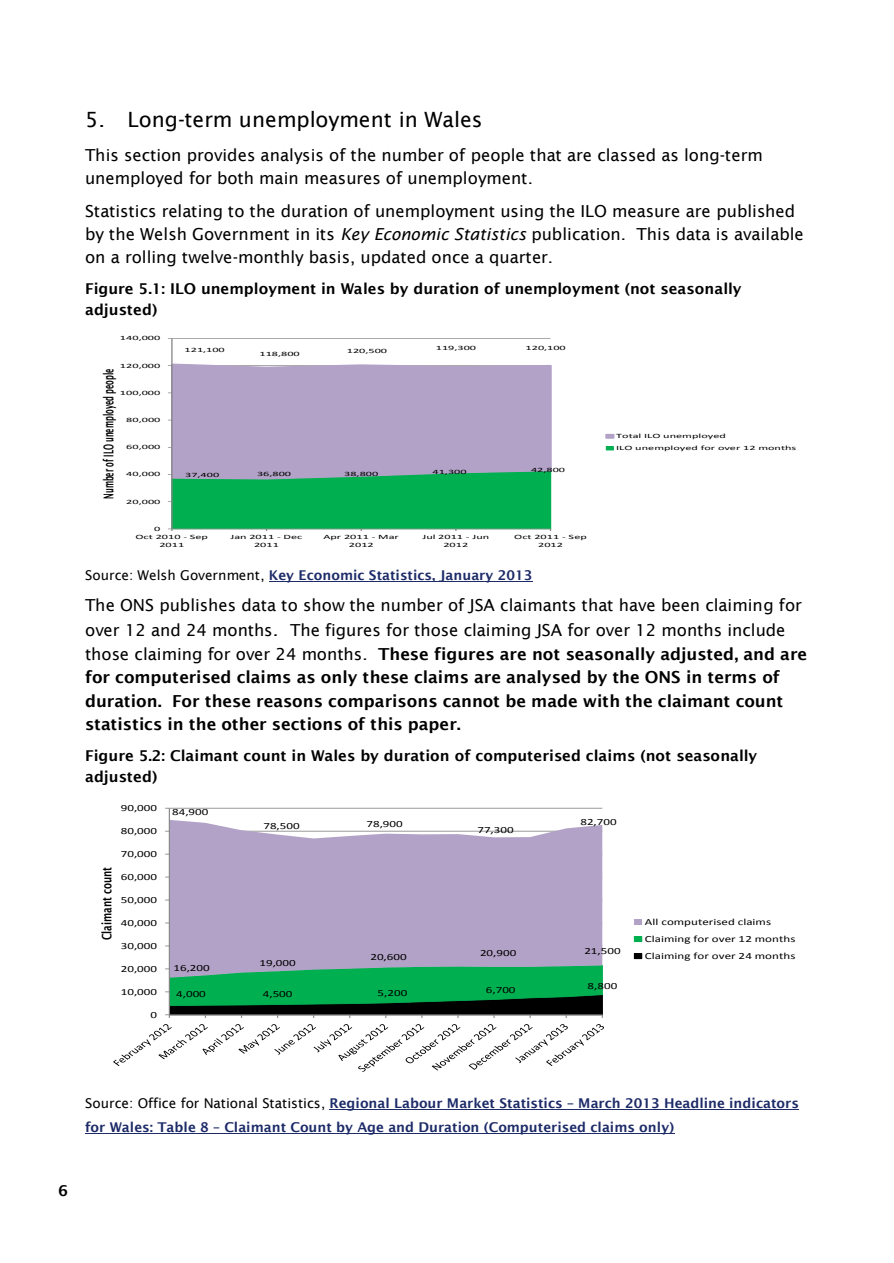
<style>
.page{position:relative;width:894px;height:1263px;background:#fff}
.page>*{position:absolute;margin:0;border:0;box-sizing:border-box;transform-origin:0 0}
.t1{font:21px "Lucida Sans";color:#000}
.t2{font:700 16.5px/23.7px "Lucida Sans";color:#000}
.t3{font:16.5px/23.2px "Lucida Sans";color:#000}
.t4{font:700 15px/21.3px "Lucida Sans";color:#000}
.t5{font:700 13.5px/24px "Lucida Sans";color:#1d2b68}
.t6{font:700 13.5px "Lucida Sans";color:#000;scale:.54 1}
.t7{font:700 13.05px "Lucida Sans";letter-spacing:-.005em;color:#000;scale:.72 1}
.t8{font:9.45px/17.1px "Calibri";color:#000;scale:1.38 1}
.t9{font:6.6px/8.1px "Calibri";color:#000;text-align:center;scale:1.86 1}
.s1{font-style:italic}
.s2{font-weight:400;color:#000}
.s3{font-weight:400}
.s4{font-weight:400;font-size:18px}
</style>
<div class="page">
<hr style="left:269px;top:581px;width:263px;height:1px;background:#1d2b68">
<hr style="left:329px;top:1109px;width:469px;height:1px;background:#1d2b68">
<hr style="left:85px;top:1133px;width:589px;height:1px;background:#1d2b68">
<hr style="left:172px;top:338px;width:378px;height:1px;background:#868686">
<hr style="left:171px;top:338px;width:1px;height:191px;background:#868686">
<svg style="left:168px;top:363px;width:383px;height:168px;background:#7da8a3"></svg>
<div style="left:605px;top:433px;width:9px;height:6px;border:2px solid #b3a2c7"></div>
<svg style="left:606px;top:446px;width:7px;height:4px"></svg>
<hr style="left:169px;top:808px;width:433px;height:1px;background:#868686">
<svg style="left:170px;top:820px;width:432px;height:144px;background:#b9a9cb"></svg>
<hr style="left:169px;top:808px;width:1px;height:206px;background:#868686">
<svg style="left:165px;top:964px;width:438px;height:54px;background:#218a53"></svg>
<svg style="left:113px;top:1024px;width:490px;height:47px"></svg>
<svg style="left:634px;top:919px;width:7px;height:5px"></svg>
<div style="left:633px;top:936px;width:8px;height:6px;border:1px solid #00b050"></div>
<div style="left:633px;top:953px;width:8px;height:6px;border:1px solid #000"></div>
<h2 class="t1" style="left:85px;top:106px;width:399px">5. Long-term unemployment in Wales</h2>
<p class="t3" style="left:85px;top:143px;width:679px">This section provides analysis of the number of people that are classed as long-term unemployed for both main measures of unemployment.</p>
<h2 class="t3" style="left:85px;top:199px;width:720px">Statistics relating to the duration of unemployment using the ILO measure are published by the Welsh Government in its <span class="s1">Key Economic Statistics</span> publication. This data is available on a rolling twelve-monthly basis, updated once a quarter.</h2>
<p class="t4" style="left:85px;top:278px;width:657px">Figure 5.1: ILO unemployment in Wales by duration of unemployment (not seasonally adjusted)</p>
<p class="t9" style="left:120px;top:334px;width:23px">140,000</p>
<p class="t9" style="left:120px;top:362px;width:23px">120,000</p>
<p class="t6" style="left:100px;top:499px;width:243px;rotate:-90deg">Number of ILO unemployed people</p>
<p class="t9" style="left:120px;top:389px;width:23px">100,000</p>
<p class="t9" style="left:126px;top:416px;width:20px">80,000</p>
<p class="t9" style="left:126px;top:443px;width:20px">60,000</p>
<p class="t9" style="left:126px;top:471px;width:20px">40,000</p>
<p class="t9" style="left:126px;top:498px;width:20px">20,000</p>
<p class="t9" style="left:154px;top:525px;width:5px">0</p>
<p class="t9" style="left:184px;top:346px;width:23px">121,100</p>
<p class="t9" style="left:259px;top:350px;width:23px">118,800</p>
<p class="t9" style="left:347px;top:347px;width:23px">120,500</p>
<p class="t9" style="left:435px;top:344px;width:23px">119,300</p>
<p class="t9" style="left:525px;top:344px;width:23px">120,100</p>
<p class="t9" style="left:185px;top:471px;width:20px">37,400</p>
<p class="t9" style="left:257px;top:471px;width:20px">36,800</p>
<p class="t9" style="left:344px;top:470px;width:20px">38,800</p>
<p class="t9" style="left:432px;top:468px;width:20px">41,300</p>
<p class="t9" style="left:531px;top:466px;width:20px">42,800</p>
<p class="t9" style="left:135px;top:534px;width:40px">Oct 2010 - Sep<br>2011</p>
<p class="t9" style="left:230px;top:534px;width:40px">Jan 2011 - Dec<br>2011</p>
<p class="t9" style="left:323px;top:534px;width:42px">Apr 2011 - Mar<br>2012</p>
<p class="t9" style="left:422px;top:534px;width:37px">Jul 2011 - Jun<br>2012</p>
<p class="t9" style="left:514px;top:534px;width:40px">Oct 2011 - Sep<br>2012</p>
<p class="t9" style="left:616px;top:430px;width:98px;line-height:12px;text-align:left">Total ILO unemployed<br>ILO unemployed for over 12 months</p>
<p class="t5" style="left:85px;top:563px;width:448px"><span class="s2">Source: Welsh Government,</span> Key Economic Statistics, January 2013</p>
<p class="t2" style="left:85px;top:593px;width:723px"><span class="s3">The ONS publishes data to show the number of JSA claimants that have been claiming for over 12 and 24 months</span><span class="s4">.</span> <span class="s3">The figures for those claiming JSA for over 12 months include those claiming for over 24 months.</span> These figures are not seasonally adjusted, and are for computerised claims as only these claims are analysed by the ONS in terms of duration. For these reasons comparisons cannot be made with the claimant count statistics in the other sections of this paper.</p>
<p class="t4" style="left:85px;top:744px;width:673px">Figure 5.2: Claimant count in Wales by duration of computerised claims (not seasonally adjusted)</p>
<p class="t7" style="left:99px;top:940px;width:104px;rotate:-90deg">Claimant count</p>
<p class="t8" style="left:121px;top:800px;width:28px">90,000</p>
<p class="t8" style="left:121px;top:823px;width:28px">80,000</p>
<p class="t8" style="left:121px;top:846px;width:28px">70,000</p>
<p class="t8" style="left:121px;top:869px;width:28px">60,000</p>
<p class="t8" style="left:121px;top:891px;width:28px">50,000</p>
<p class="t8" style="left:121px;top:914px;width:28px">40,000</p>
<p class="t8" style="left:121px;top:937px;width:28px">30,000</p>
<p class="t8" style="left:121px;top:960px;width:28px">20,000</p>
<p class="t8" style="left:121px;top:983px;width:28px">10,000</p>
<p class="t8" style="left:150px;top:1006px;width:6px">0</p>
<p class="t8" style="left:172px;top:804px;width:28px">84,900</p>
<p class="t8" style="left:173px;top:960px;width:28px">16,200</p>
<p class="t8" style="left:263px;top:818px;width:28px">78,500</p>
<p class="t8" style="left:366px;top:816px;width:28px">78,900</p>
<p class="t8" style="left:259px;top:954px;width:28px">19,000</p>
<p class="t8" style="left:370px;top:949px;width:28px">20,600</p>
<p class="t8" style="left:477px;top:822px;width:28px">77,300</p>
<p class="t8" style="left:580px;top:813px;width:28px">82,700</p>
<p class="t8" style="left:480px;top:945px;width:28px">20,900</p>
<p class="t8" style="left:584px;top:943px;width:28px">21,500</p>
<p class="t8" style="left:176px;top:986px;width:23px">4,000</p>
<p class="t8" style="left:263px;top:986px;width:23px">4,500</p>
<p class="t8" style="left:377px;top:985px;width:23px">5,200</p>
<p class="t8" style="left:485px;top:982px;width:23px">6,700</p>
<p class="t8" style="left:587px;top:978px;width:23px">8,800</p>
<p class="t8" style="left:644px;top:913px;width:110px">All computerised claims<br>Claiming for over 12 months<br>Claiming for over 24 months</p>
<p class="t5" style="left:85px;top:1090px;width:715px"><span class="s2">Source: Office for National Statistics,</span> Regional Labour Market Statistics – March 2013 Headline indicators for Wales: Table 8 – Claimant Count by Age and Duration (Computerised claims only)</p>
<p class="t4" style="left:58px;top:1179px;width:11px">6</p>
</div>
